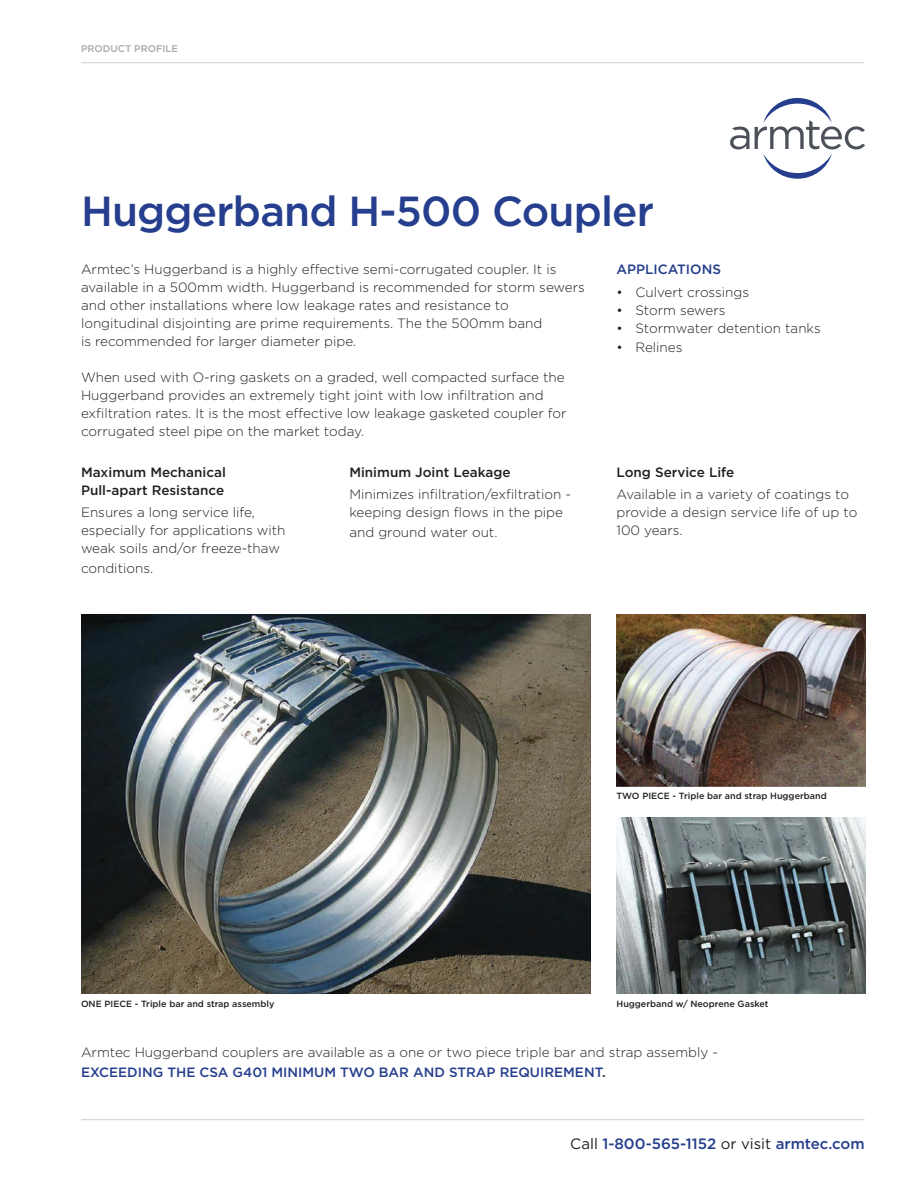
<style>
.page{position:relative;width:918px;height:1188px;background:#fff}
.page>*{position:absolute;margin:0;border:0;box-sizing:border-box;transform-origin:0 0}
.t1{font:500 42px "Gotham";letter-spacing:-.02em;color:#253e8d}
.t2{font:500 15px "Gotham";color:#253e8d}
.t3{font:300 13.5px/18px "Gotham";color:#231f20}
.t4{font:500 13.5px/18px "Gotham";color:#231f20}
.t5{font:500 13.5px "Gotham";color:#253e8d}
.t6{font:500 9.75px "Gotham";color:#a8a9ad}
.t7{font:500 9px "Gotham";color:#231f20}
.s1{font-weight:500;color:#253e8d}
.s2{font-weight:500}
.s3{font-weight:400;color:#231f20}
</style>
<div class="page">
<hr style="left:81px;top:62px;width:783px;height:1px;background:#d1d2d4">
<svg style="left:730px;top:98px;width:135px;height:81px"></svg>
<hr style="left:81px;top:1119px;width:784px;height:1px;background:#d1d2d4">
<img style="left:81px;top:614px;width:509px;height:379px">
<img style="left:616px;top:614px;width:249px;height:172px">
<img style="left:616px;top:818px;width:249px;height:175px">
<p class="t6" style="left:81px;top:42px;width:99px">PRODUCT PROFILE</p>
<h1 class="t1" style="left:81px;top:184px;width:575px">Huggerband H-500 Coupler</h1>
<p class="t3" style="left:81px;top:260px;width:505px">Armtec’s Huggerband is a highly effective semi-corrugated coupler. It is available in a 500mm width. Huggerband is recommended for storm sewers and other installations where low leakage rates and resistance to longitudinal disjointing are prime requirements. The the 500mm band<br>is recommended for larger diameter pipe.</p>
<p class="t3" style="left:81px;top:368px;width:487px">When used with O-ring gaskets on a graded, well compacted surface the Huggerband provides an extremely tight joint with low infiltration and exfiltration rates. It is the most effective low leakage gasketed coupler for corrugated steel pipe on the market today.</p>
<p class="t4" style="left:81px;top:463px;width:146px">Maximum Mechanical<br>Pull-apart Resistance</p>
<p class="t3" style="left:81px;top:503px;width:206px">Ensures a long service life, especially for applications with weak soils and/or freeze-thaw</p>
<p class="t3" style="left:81px;top:558px;width:74px">conditions.</p>
<p class="t5" style="left:616px;top:260px;width:106px">APPLICATIONS</p>
<p class="t3" style="left:616px;top:282px;width:134px">• Culvert crossings</p>
<p class="t3" style="left:616px;top:300px;width:111px">• Storm sewers</p>
<p class="t3" style="left:616px;top:318px;width:206px">• Stormwater detention tanks</p>
<p class="t3" style="left:616px;top:338px;width:68px">• Relines</p>
<p class="t4" style="left:616px;top:463px;width:119px">Long Service Life</p>
<p class="t3" style="left:616px;top:485px;width:242px">Available in a variety of coatings to provide a design service life of up to<br>100 years.</p>
<p class="t4" style="left:349px;top:463px;width:163px">Minimum Joint Leakage</p>
<p class="t3" style="left:349px;top:485px;width:223px">Minimizes infiltration/exfiltration - keeping design flows in the pipe</p>
<p class="t3" style="left:349px;top:522px;width:150px">and ground water out.</p>
<p class="t7" style="left:81px;top:998px;width:195px">ONE PIECE - Triple bar and strap assembly</p>
<p class="t7" style="left:616px;top:790px;width:212px">TWO PIECE - Triple bar and strap Huggerband</p>
<p class="t7" style="left:616px;top:998px;width:154px">Huggerband w/ Neoprene Gasket</p>
<p class="t3" style="left:81px;top:1042px;width:639px;line-height:19.5px">Armtec Huggerband couplers are available as a one or two piece triple bar and strap assembly -<br><span class="s1">EXCEEDING THE CSA G401 MINIMUM TWO BAR AND STRAP REQUIREMENT</span><span class="s2">.</span></p>
<p class="t2" style="left:570px;top:1134px;width:296px"><span class="s3">Call</span> 1-800-565-1152 <span class="s3">or visit</span> armtec.com</p>
</div>
